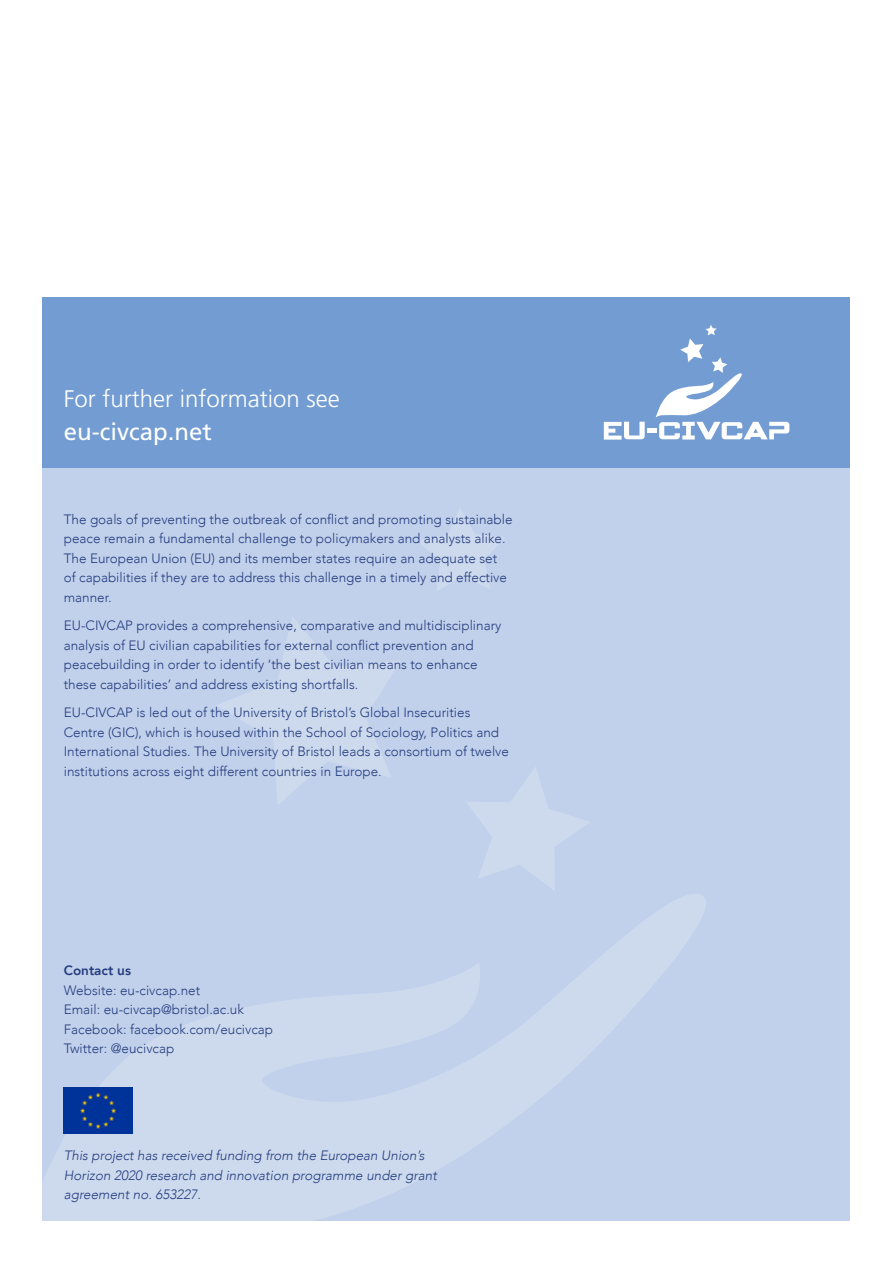
<style>
.page{position:relative;width:893px;height:1263px;background:#fff}
.page>*{position:absolute;margin:0;border:0;box-sizing:border-box;transform-origin:0 0}
.t1{font:300 24px "Frutiger";color:#fff}
.t2{font:24px "Frutiger";color:#fff}
.t3{font:300 13.5px/19.5px "Avenir";color:#253d7f}
.t4{font:italic 300 13.5px/19.5px "Avenir";color:#253d7f}
.t5{font:800 13.5px "Avenir";color:#253d7f}
</style>
<div class="page">
<div style="left:43px;top:298px;width:807px;height:170px;background:#739dd2"></div>
<div style="left:43px;top:468px;width:807px;height:752px;background:#c2d1eb"></div>
<hr style="left:647px;top:429px;width:10px;height:4px;background:#fff">
<svg style="left:604px;top:422px;width:41px;height:18px"></svg>
<svg style="left:656px;top:325px;width:133px;height:114px"></svg>
<svg style="left:42px;top:879px;width:665px;height:342px"></svg>
<svg style="left:217px;top:617px;width:183px;height:187px"></svg>
<svg style="left:419px;top:509px;width:85px;height:82px"></svg>
<svg style="left:466px;top:768px;width:124px;height:123px"></svg>
<img style="left:64px;top:1087px;width:69px;height:46px">
<h1 class="t1" style="left:64px;top:385px;width:277px">For further information see</h1>
<h1 class="t2" style="left:64px;top:417px;width:150px">eu-civcap.net</h1>
<p class="t3" style="left:64px;top:509px;width:450px">The goals of preventing the outbreak of conflict and promoting sustainable peace remain a fundamental challenge to policymakers and analysts alike.<br>The European Union (EU) and its member states require an adequate set of capabilities if they are to address this challenge in a timely and effective manner.</p>
<p class="t3" style="left:64px;top:616px;width:439px">EU-CIVCAP provides a comprehensive, comparative and multidisciplinary analysis of EU civilian capabilities for external conflict prevention and peacebuilding in order to identify ‘the best civilian means to enhance these capabilities’ and address existing shortfalls.</p>
<p class="t3" style="left:64px;top:703px;width:447px">EU-CIVCAP is led out of the University of Bristol’s Global Insecurities Centre (GIC), which is housed within the School of Sociology, Politics and International Studies. The University of Bristol leads a consortium of twelve institutions across eight different countries in Europe.</p>
<p class="t5" style="left:64px;top:960px;width:69px">Contact us</p>
<p class="t3" style="left:64px;top:980px;width:211px">Website: eu-civcap.net<br>Email: eu-civcap@bristol.ac.uk<br>Facebook: facebook.com/eucivcap<br>Twitter: @eucivcap</p>
<p class="t4" style="left:64px;top:1146px;width:375px">This project has received funding from the European Union’s<br>Horizon 2020 research and innovation programme under grant agreement no. 653227.</p>
</div>
